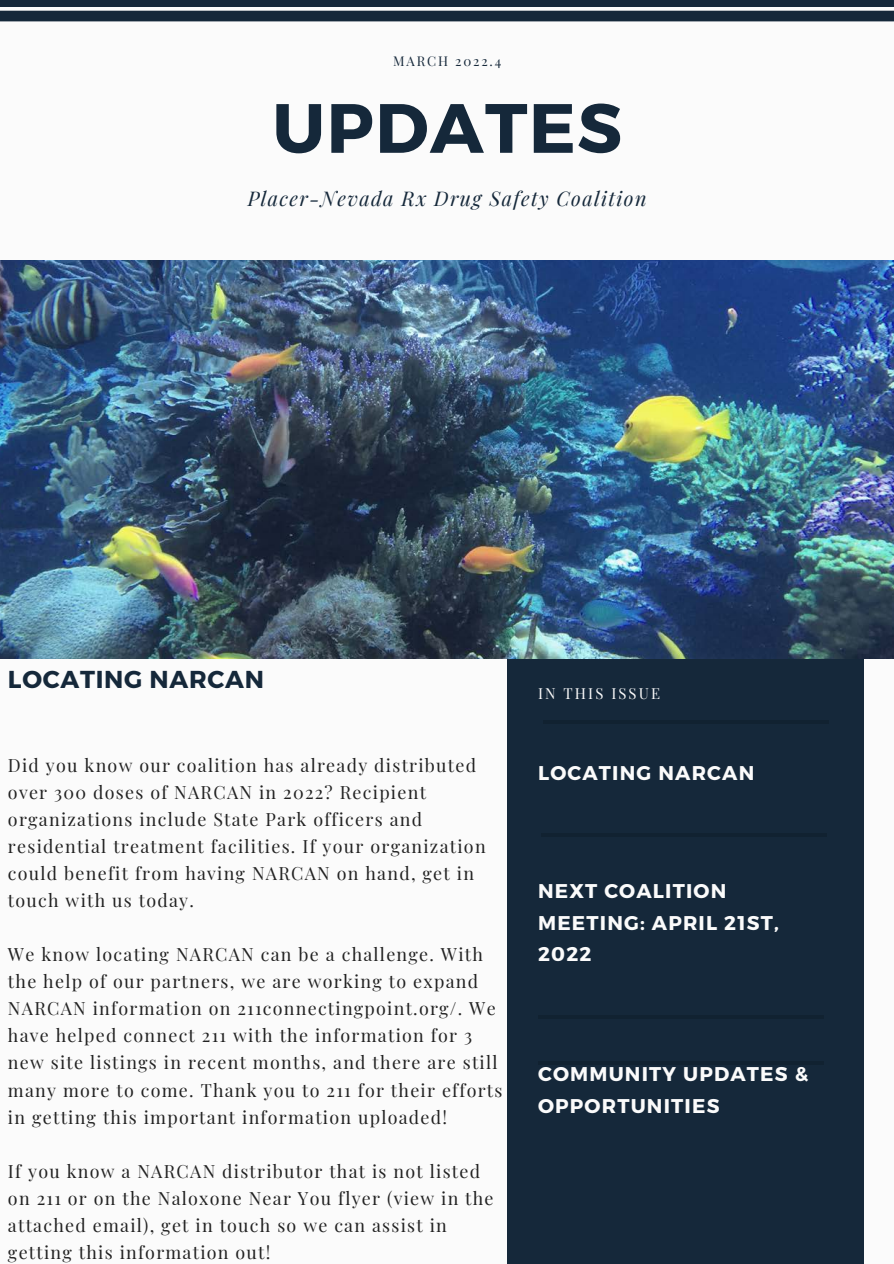
<style>
.page{position:relative;width:894px;height:1264px;background:#fff}
.page>*{position:absolute;margin:0;border:0;box-sizing:border-box;transform-origin:0 0}
.t1{font:700 69.6px "Montserrat";letter-spacing:.02em;color:#15283a}
.t2{font:700 24.45px "Montserrat";letter-spacing:.03em;color:#15283a}
.t3{font:700 19.8px/31.5px "Montserrat";letter-spacing:.06em;color:#fbfbfb}
.t4{font:italic 19.8px "Playfair Display";letter-spacing:.07em;color:#15283a}
.t5{font:17.85px/27px "Playfair Display";letter-spacing:.07em;color:#222}
.t6{font:14.85px "Playfair Display";letter-spacing:.14em;color:#fbfbfb}
.t7{font:13.2px "Playfair Display";letter-spacing:.14em;color:#15283a}
</style>
<div class="page">
<div style="left:0;top:0;width:893px;height:1263px;background:#fbfbfb"></div>
<div style="left:507px;top:615px;width:356px;height:648px;background:#15283a"></div>
<hr style="left:541px;top:833px;width:285px;height:3px;background:#000">
<hr style="left:538px;top:1015px;width:285px;height:3px;background:#000">
<hr style="left:538px;top:1061px;width:285px;height:3px;background:#000">
<hr style="left:543px;top:720px;width:285px;height:3px;background:#000">
<img style="left:0;top:260px;width:893px;height:398px">
<svg style="left:0;top:10px;width:893px;height:11px;background:#233546"></svg>
<div style="left:0;top:0;width:893px;height:7px;background:#15283a"></div>
<p class="t7" style="left:393px;top:52px;width:110px">MARCH 2022.4</p>
<p class="t1" style="left:272px;top:83px;width:351px">UPDATES</p>
<p class="t4" style="left:248px;top:184px;width:400px">Placer-Nevada Rx Drug Safety Coalition</p>
<p class="t2" style="left:8px;top:663px;width:257px">LOCATING NARCAN</p>
<p class="t5" style="left:8px;top:751px;width:479px">Did you know our coalition has already distributed over 300 doses of NARCAN in 2022? Recipient organizations include State Park officers and residential treatment facilities. If your organization could benefit from having NARCAN on hand, get in touch with us today.</p>
<p class="t5" style="left:8px;top:940px;width:496px">We know locating NARCAN can be a challenge. With the help of our partners, we are working to expand NARCAN information on 211connectingpoint.org/. We have helped connect 211 with the information for 3 new site listings in recent months, and there are still many more to come. Thank you to 211 for their efforts in getting this important information uploaded!</p>
<p class="t5" style="left:8px;top:1156px;width:487px">If you know a NARCAN distributor that is not listed on 211 or on the Naloxone Near You flyer (view in the attached email), get in touch so we can assist in getting this information out!</p>
<p class="t6" style="left:538px;top:683px;width:123px">IN THIS ISSUE</p>
<p class="t3" style="left:538px;top:756px;width:218px">LOCATING NARCAN</p>
<p class="t3" style="left:538px;top:874px;width:242px">NEXT COALITION<br>MEETING: APRIL 21ST,<br>2022</p>
<p class="t3" style="left:538px;top:1057px;width:271px">COMMUNITY UPDATES &amp;<br>OPPORTUNITIES</p>
</div>
